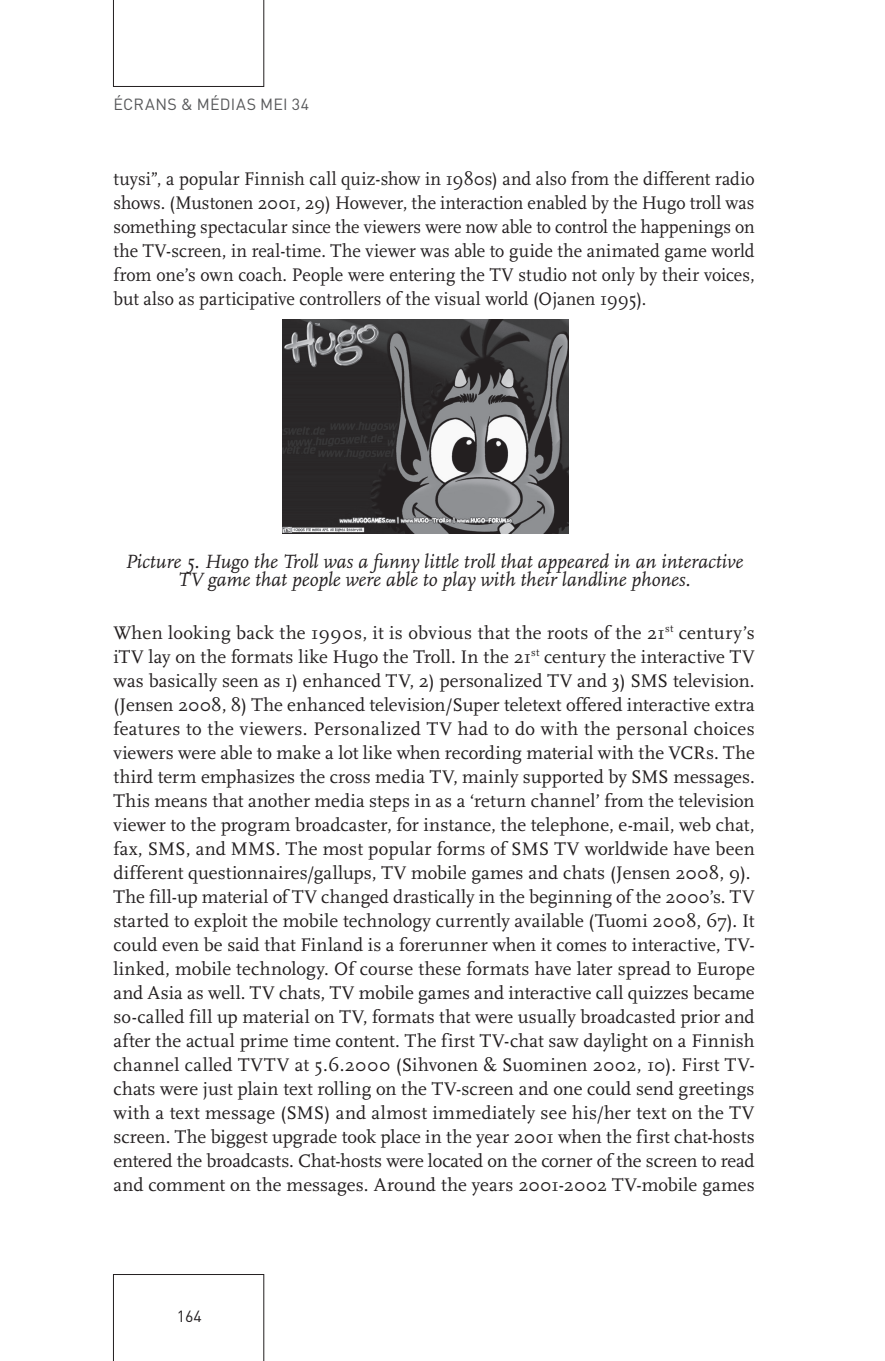
<style>
.page{position:relative;width:885px;height:1361px;background:#fff}
.page>*{position:absolute;margin:0;border:0;box-sizing:border-box;transform-origin:0 0}
.t1{font:italic 20px/18px "Scala";color:#231f20;text-align:center}
.t2{font:19px/24px "Scala";letter-spacing:.005em;color:#231f20}
.t3{font:19px/24px "Scala";letter-spacing:.005em;color:#231f20;text-align:justify;scale:.96 1}
.t4{font:16px "DIN";letter-spacing:.02em;color:#57585a}
.t5{font:16px "DIN";color:#231f20}
</style>
<div class="page">
<svg style="left:113px;top:1px;width:151px;height:86px"></svg>
<svg style="left:113px;top:1274px;width:151px;height:87px"></svg>
<img style="left:283px;top:319px;width:285px;height:215px">
<p class="t4" style="left:113px;top:94px;width:197px">ÉCRANS &amp; MÉDIAS MEI 34</p>
<p class="t3" style="left:113px;top:167px;width:669px">tuysi”, a popular Finnish call quiz-show in 1980s) and also from the different radio shows. (Mustonen 2001, 29) However, the interaction enabled by the Hugo troll was something spectacular since the viewers were now able to control the happenings on the TV-screen, in real-time. The viewer was able to guide the animated game world from one’s own coach. People were entering the TV studio not only by their voices, but also as participative controllers of the visual world (Ojanen 1995).</p>
<p class="t1" style="left:125px;top:553px;width:619px">Picture 5. Hugo the Troll was a funny little troll that appeared in an interactive<br>TV game that people were able to play with their landline phones.</p>
<p class="t2" style="left:113px;top:621px;width:642px">When looking back the 1990s, it is obvious that the roots of the 21<sup>st</sup> century’s iTV lay on the formats like Hugo the Troll. In the 21<sup>st</sup> century the interactive TV was basically seen as 1) enhanced TV, 2) personalized TV and 3) SMS television. (Jensen 2008, 8) The enhanced television/Super teletext offered interactive extra features to the viewers. Personalized TV had to do with the personal choices viewers were able to make a lot like when recording material with the VCRs. The third term emphasizes the cross media TV, mainly supported by SMS messages.<br>This means that another media steps in as a ‘return channel’ from the television viewer to the program broadcaster, for instance, the telephone, e-mail, web chat, fax, SMS, and MMS. The most popular forms of SMS TV worldwide have been different questionnaires/gallups, TV mobile games and chats (Jensen 2008, 9).<br>The fill-up material of TV changed drastically in the beginning of the 2000’s. TV started to exploit the mobile technology currently available (Tuomi 2008, 67). It could even be said that Finland is a forerunner when it comes to interactive, TV&shy;linked, mobile technology. Of course these formats have later spread to Europe and Asia as well. TV chats, TV mobile games and interactive call quizzes became so-called fill up material on TV, formats that were usually broadcasted prior and after the actual prime time content. The first TV-chat saw daylight on a Finnish channel called TVTV at 5.6.2000 (Sihvonen &amp; Suominen 2002, 10). First TV&shy;chats were just plain text rolling on the TV-screen and one could send greetings with a text message (SMS) and almost immediately see his/her text on the TV screen. The biggest upgrade took place in the year 2001 when the first chat-hosts entered the broadcasts. Chat-hosts were located on the corner of the screen to read and comment on the messages. Around the years 2001-2002 TV-mobile games</p>
<p class="t5" style="left:177px;top:1305px;width:27px">164</p>
</div>
